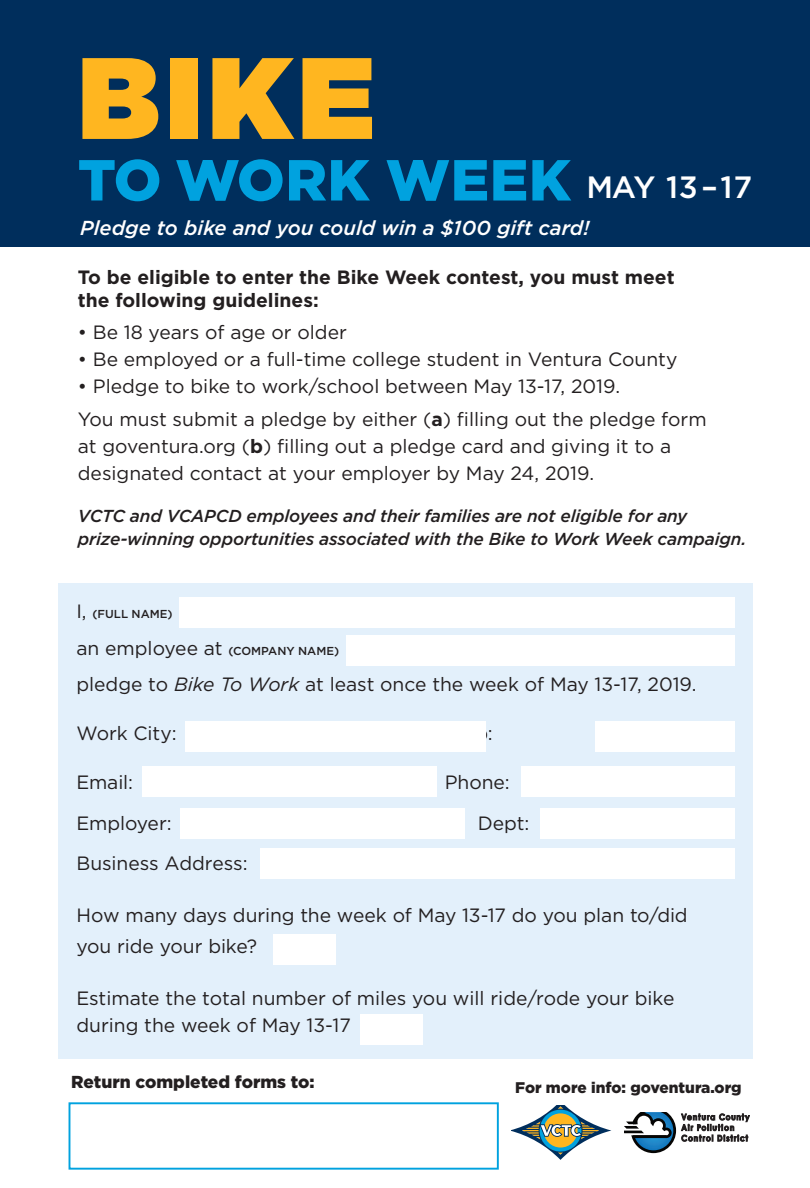
<style>
.page{position:relative;width:810px;height:1188px;background:#fff}
.page>*{position:absolute;margin:0;border:0;box-sizing:border-box;transform-origin:0 0}
.t1{font:900 115.5px "Gotham";color:#ffb620}
.t2{font:900 57.75px "Gotham";letter-spacing:.01em;color:#00a2df}
.t3{font:500 30.75px "Gotham";letter-spacing:-.01em;color:#fff}
.t4{font:italic 500 20.25px "Gotham";color:#fff}
.t5{font:19.2px/27px "Gotham";color:#231f20}
.t6{font:700 19.2px/23.1px "Gotham";color:#231f20}
.t7{font:italic 500 17.25px/23.1px "Gotham";letter-spacing:-.01em;color:#231f20}
.t8{font:900 17.25px "Gotham";color:#231f20}
.t9{font:italic 700 15.45px "Gotham";color:#fff}
.t10{font:900 15.45px "Gotham";color:#231f20}
.t11{font:500 11.55px "Gotham";color:#231f20}
.s1{font-weight:700}
.s2{font-weight:400;font-size:19.2px}
.s3{font-style:italic}
</style>
<div class="page">
<div style="left:59px;top:583px;width:694px;height:476px;background:#e3f0fb"></div>
<div style="left:179px;top:597px;width:556px;height:31px;background:#fff"></div>
<div style="left:69px;top:1102px;width:430px;height:68px;background:#fff;border:2px solid #00a2df"></div>
<div style="left:346px;top:635px;width:389px;height:31px;background:#fff"></div>
<div style="left:185px;top:721px;width:300px;height:31px;background:#fff"></div>
<div style="left:142px;top:767px;width:295px;height:30px;background:#fff"></div>
<div style="left:180px;top:808px;width:285px;height:31px;background:#fff"></div>
<div style="left:260px;top:848px;width:475px;height:31px;background:#fff"></div>
<div style="left:273px;top:934px;width:62px;height:31px;background:#fff"></div>
<div style="left:360px;top:1014px;width:62px;height:31px;background:#fff"></div>
<div style="left:540px;top:808px;width:195px;height:31px;background:#fff"></div>
<div style="left:521px;top:767px;width:214px;height:30px;background:#fff"></div>
<div style="left:595px;top:721px;width:140px;height:31px;background:#fff"></div>
<div style="left:0;top:0;width:810px;height:246px;background:#002e5c"></div>
<svg style="left:624px;top:1112px;width:126px;height:41px"></svg>
<svg style="left:511px;top:1105px;width:100px;height:55px"></svg>
<p class="t1" style="left:78px;top:31px;width:298px">BIKE</p>
<p class="t2" style="left:78px;top:147px;width:495px">TO WORK WEEK</p>
<p class="t4" style="left:80px;top:216px;width:511px">Pledge to bike and you could win a $100 gift card!</p>
<p class="t3" style="left:586px;top:170px;width:167px">MAY 13–17</p>
<p class="t9" style="left:79px;top:218px;width:363px">Pledge to bike and you could win great prizes!</p>
<p class="t6" style="left:78px;top:265px;width:598px">To be eligible to enter the Bike Week contest, you must meet the following guidelines:</p>
<p class="t5" style="left:78px;top:319px;width:271px">• Be 18 years of age or older</p>
<p class="t5" style="left:78px;top:346px;width:601px">• Be employed or a full-time college student in Ventura County</p>
<p class="t5" style="left:78px;top:373px;width:544px">• Pledge to bike to work/school between May 13-17, 2019.</p>
<p class="t5" style="left:78px;top:405px;width:630px">You must submit a pledge by either (<span class="s1">a</span>) filling out the pledge form at goventura.org (<span class="s1">b</span>) filling out a pledge card and giving it to a designated contact at your employer by May 24, 2019.</p>
<p class="t7" style="left:78px;top:504px;width:670px">VCTC and VCAPCD employees and their families are not eligible for any prize-winning opportunities associated with the Bike to Work Week campaign.</p>
<p class="t11" style="left:76px;top:607px;width:98px"><span class="s2">I,</span> (FULL NAME)</p>
<p class="t11" style="left:76px;top:644px;width:264px"><span class="s2">an employee at</span> (COMPANY NAME)</p>
<p class="t5" style="left:76px;top:671px;width:622px">pledge to <span class="s3">Bike To Work</span> at least once the week of May 13-17, 2019.</p>
<p class="t5" style="left:76px;top:720px;width:102px">Work City:</p>
<p class="t5" style="left:76px;top:769px;width:58px">Email:</p>
<p class="t5" style="left:445px;top:769px;width:66px">Phone:</p>
<p class="t5" style="left:76px;top:809px;width:97px">Employer:</p>
<p class="t5" style="left:478px;top:809px;width:53px">Dept:</p>
<p class="t5" style="left:76px;top:849px;width:173px">Business Address:</p>
<p class="t5" style="left:76px;top:900px;width:613px;line-height:30.8px">How many days during the week of May 13-17 do you plan to/did you ride your bike?</p>
<p class="t5" style="left:76px;top:984px;width:600px">Estimate the total number of miles you will ride/rode your bike during the week of May 13-17</p>
<p class="t8" style="left:71px;top:1072px;width:245px">Return completed forms to:</p>
<p class="t10" style="left:515px;top:1079px;width:228px">For more info: goventura.org</p>
</div>
